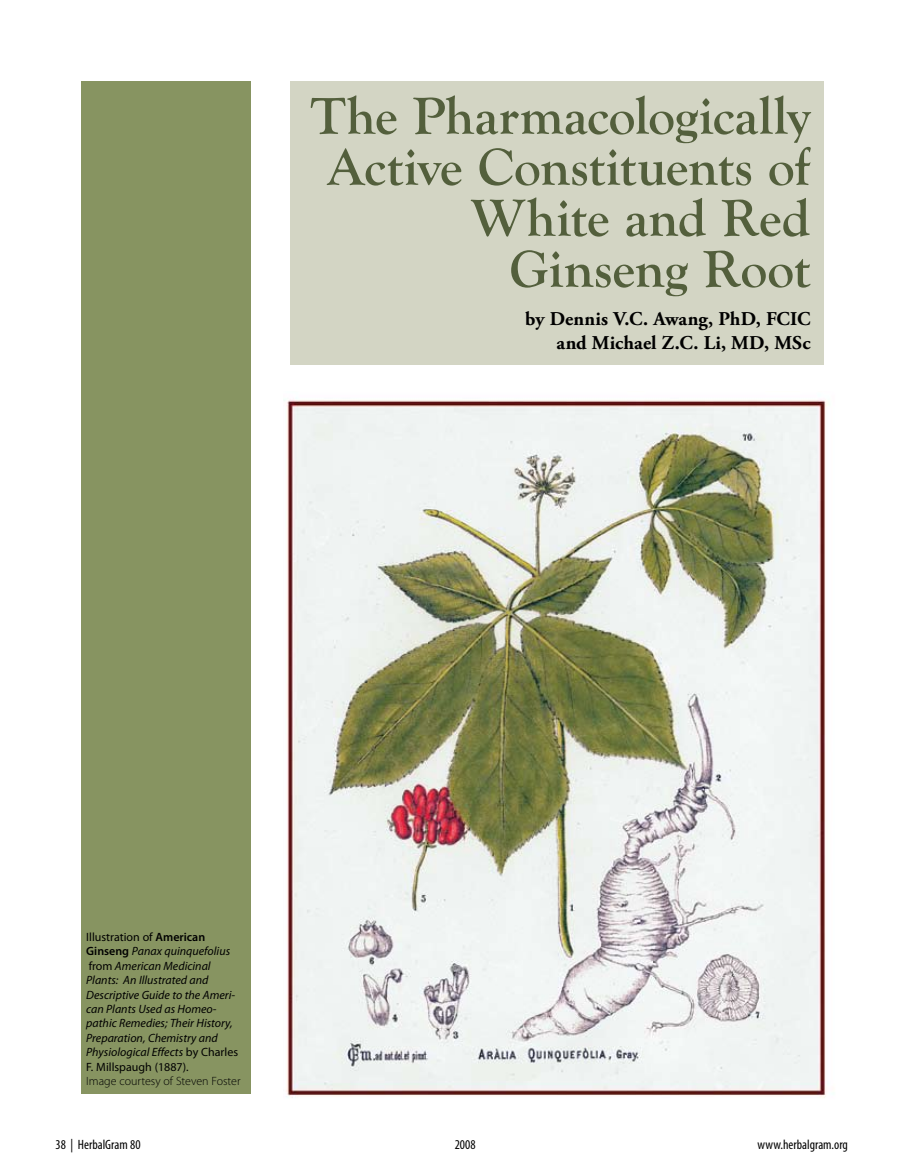
<style>
.page{position:relative;width:905px;height:1175px;background:#fff}
.page>*{position:absolute;margin:0;border:0;box-sizing:border-box;transform-origin:0 0}
.t1{font:700 54px/51px "Goudy Old Style T";letter-spacing:-.005em;color:#535f3c;text-align:right}
.t2{font:700 19.5px/24px "Adobe Garamond Pro";letter-spacing:.005em;color:#000;text-align:right}
.t3{font:condensed 13.5px "Myriad Pro";color:#000}
.t4{font:italic 12px/14.4px "Myriad Pro";color:#000}
.t5{font:300 12px "Myriad Pro";color:#000}
.s1{font-style:normal}
.s2{font-weight:600;font-style:normal}
</style>
<div class="page">
<img style="left:284px;top:400px;width:543px;height:698px">
<div style="left:290px;top:81px;width:534px;height:283px;background:#d3d5c4"></div>
<div style="left:81px;top:81px;width:169px;height:1013px;background:#879461"></div>
<h1 class="t1" style="left:310px;top:91px;width:501px">The Pharmacologically<br>Active Constituents of<br>White and Red<br>Ginseng Root</h1>
<h2 class="t2" style="left:525px;top:307px;width:287px">by Dennis V.C. Awang, PhD, FCIC and Michael Z.C. Li, MD, MSc</h2>
<p class="t4" style="left:86px;top:929px;width:153px"><span class="s1">Illustration of</span> <span class="s2">American<br>Ginseng</span> Panax quinquefolius <span class="s1">from</span> American Medicinal<br>Plants: An Illustrated and<br>Descriptive Guide to the Ameri&shy;can Plants Used as Homeo&shy;pathic Remedies; Their History,<br>Preparation, Chemistry and<br>Physiological Effects <span class="s1">by Charles<br>F. Millspaugh (1887).</span></p>
<p class="t5" style="left:86px;top:1073px;width:156px">Image courtesy of Steven Foster</p>
<p class="t3" style="left:56px;top:1136px;width:86px">38 | HerbalGram 80</p>
<p class="t3" style="left:455px;top:1136px;width:22px">2008</p>
<p class="t3" style="left:757px;top:1136px;width:92px">www.herbalgram.org</p>
</div>
